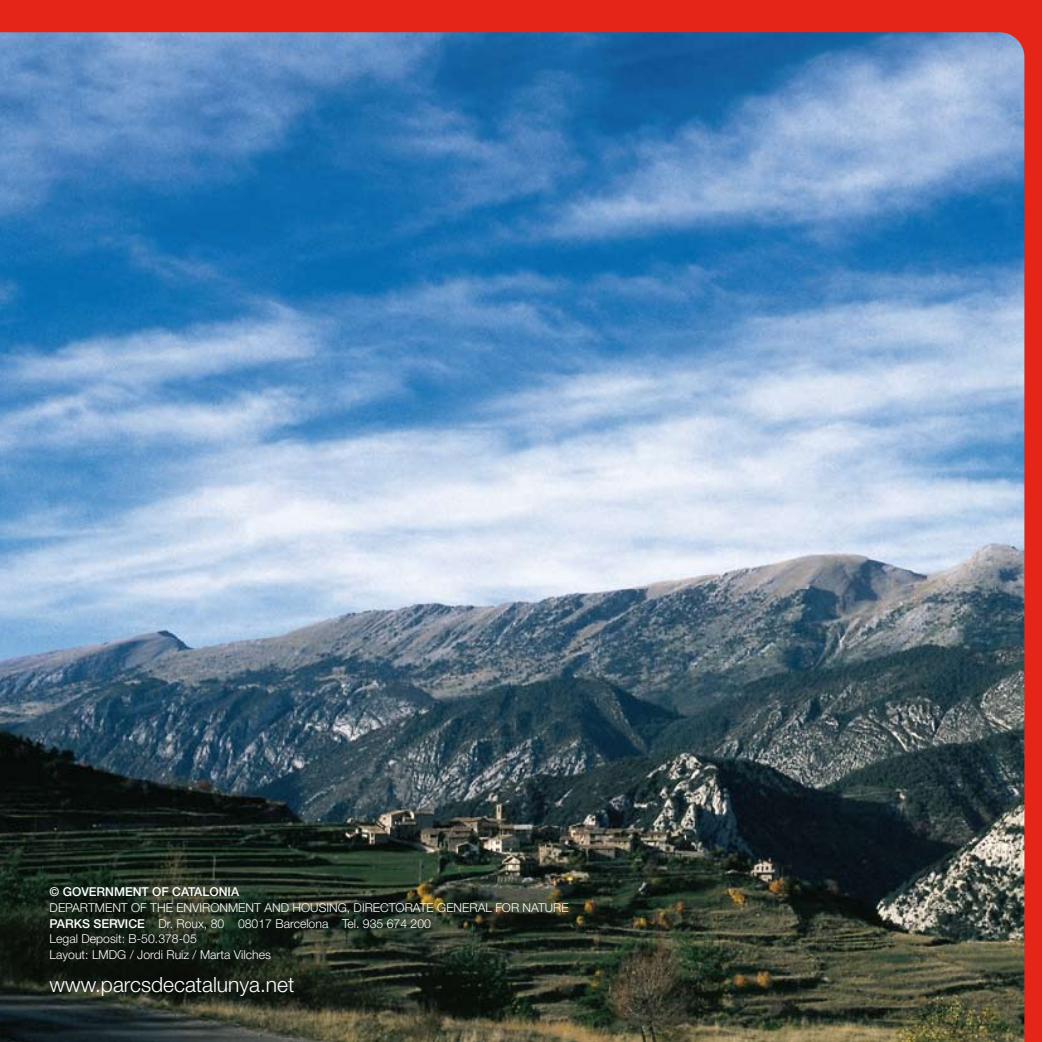
<style>
.page{position:relative;width:1042px;height:1042px;background:#fff}
.page>*{position:absolute;margin:0;border:0;box-sizing:border-box;transform-origin:0 0}
.t1{font:300 21px "Helvetica Neue";color:#fff}
.t2{font:300 12.25px/15.8px "Helvetica Neue";color:#fff}
.t3{font:500 12.25px "Helvetica Neue";color:#fff}
.s1{font-weight:500}
</style>
<div class="page">
<img style="left:0;top:0;width:1042px;height:1042px">
<p class="t3" style="left:50px;top:885px;width:191px">© GOVERNMENT OF CATALONIA</p>
<p class="t2" style="left:50px;top:901px;width:521px">DEPARTMENT OF THE ENVIRONMENT AND HOUSING, DIRECTORATE GENERAL FOR NATURE <span class="s1">PARKS SERVICE</span> Dr. Roux, 80 08017 Barcelona Tel. 935 674 200<br>Legal Deposit: B-50.378-05<br>Layout: LMDG / Jordi Ruiz / Marta Vilches</p>
<h1 class="t1" style="left:50px;top:977px;width:246px">www.parcsdecatalunya.net</h1>
</div>
